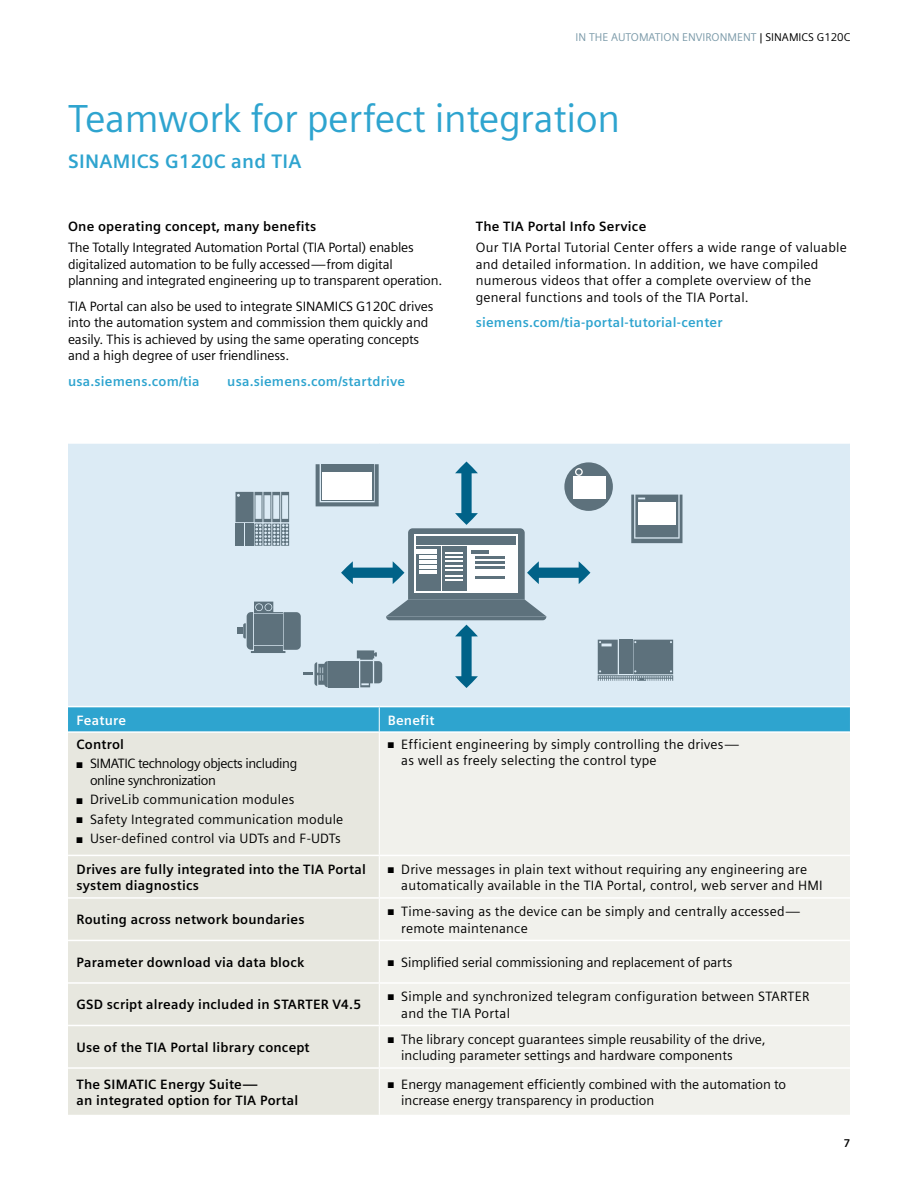
<style>
.page{position:relative;width:918px;height:1188px;background:#fff}
.page>*{position:absolute;margin:0;border:0;box-sizing:border-box;transform-origin:0 0}
.t1{font:39px "Siemens Sans";letter-spacing:-.01em;color:#2ea4cf}
.t2{font:700 19.5px "Siemens Sans";letter-spacing:.015em;color:#2ea4cf}
.t3{font:13.5px/16.5px "Siemens Sans";color:#000}
.t4{font:700 13.5px/16.5px "Siemens Sans";letter-spacing:.015em;color:#000}
.t5{font:700 13.5px "Siemens Sans";letter-spacing:.015em;color:#2ea4cf}
.t6{font:13.5px/16.5px "Siemens Sans";letter-spacing:-.03em;color:#000}
.t7{font:700 13.5px "Siemens Sans";letter-spacing:.015em;color:#fff}
.t8{font:11.25px "Siemens Sans";color:#7b9aa9}
.t9{font:700 11.25px "Siemens Sans";color:#000}
.s1{color:#000}
</style>
<div class="page">
<div style="left:68px;top:443px;width:782px;height:264px;background:#dcebf5"></div>
<div style="left:68px;top:733px;width:311px;height:382px;background:#e7e7df"></div>
<div style="left:380px;top:733px;width:470px;height:382px;background:#f1f1ec"></div>
<hr style="left:379px;top:706px;width:471px;height:1px;background:#fff">
<hr style="left:68px;top:442px;width:311px;height:2px;background:#fff">
<hr style="left:379px;top:442px;width:471px;height:2px;background:#fff">
<hr style="left:68px;top:706px;width:311px;height:1px;background:#fff">
<svg style="left:68px;top:707px;width:782px;height:25px;background:#36a7d0"></svg>
<hr style="left:68px;top:855px;width:311px;height:1px;background:#fff">
<hr style="left:379px;top:855px;width:471px;height:1px;background:#fff">
<hr style="left:68px;top:897px;width:311px;height:2px;background:#fff">
<hr style="left:379px;top:897px;width:471px;height:2px;background:#fff">
<hr style="left:68px;top:940px;width:311px;height:1px;background:#fff">
<hr style="left:379px;top:940px;width:471px;height:1px;background:#fff">
<hr style="left:68px;top:982px;width:311px;height:2px;background:#fff">
<hr style="left:379px;top:982px;width:471px;height:2px;background:#fff">
<hr style="left:68px;top:1025px;width:311px;height:1px;background:#fff">
<hr style="left:379px;top:1025px;width:471px;height:1px;background:#fff">
<hr style="left:68px;top:1067px;width:311px;height:2px;background:#fff">
<hr style="left:379px;top:1067px;width:471px;height:2px;background:#fff">
<div style="left:564px;top:462px;width:49px;height:49px;background:#5d717c;border-radius:50%"></div>
<div style="left:573px;top:477px;width:32px;height:22px;background:#fff"></div>
<svg style="left:631px;top:495px;width:51px;height:48px;background:#a0adb4"></svg>
<svg style="left:598px;top:640px;width:75px;height:41px;background:#6b7f8a"></svg>
<svg style="left:236px;top:462px;width:354px;height:226px"></svg>
<p class="t8" style="left:576px;top:31px;width:276px">IN THE AUTOMATION ENVIRONMENT <span class="s1">| SINAMICS G120C</span></p>
<h1 class="t1" style="left:68px;top:97px;width:554px">Teamwork for perfect integration</h1>
<h2 class="t2" style="left:68px;top:150px;width:235px">SINAMICS G120C and TIA</h2>
<p class="t4" style="left:68px;top:219px;width:250px">One operating concept, many benefits</p>
<p class="t3" style="left:68px;top:240px;width:376px">The Totally Integrated Automation Portal (TIA Portal) enables digitalized automation to be fully accessed—from digital planning and integrated engineering up to transparent operation.</p>
<p class="t3" style="left:68px;top:298px;width:367px">TIA Portal can also be used to integrate SINAMICS G120C drives into the automation system and commission them quickly and easily. This is achieved by using the same operating concepts and a high degree of user friendliness.</p>
<p class="t5" style="left:68px;top:374px;width:133px">usa.siemens.com/tia</p>
<p class="t5" style="left:227px;top:374px;width:179px">usa.siemens.com/startdrive</p>
<p class="t4" style="left:476px;top:219px;width:172px">The TIA Portal Info Service</p>
<p class="t3" style="left:476px;top:240px;width:373px">Our TIA Portal Tutorial Center offers a wide range of valuable and detailed information. In addition, we have compiled numerous videos that offer a complete overview of the general functions and tools of the TIA Portal.</p>
<p class="t5" style="left:476px;top:315px;width:248px">siemens.com/tia-portal-tutorial-center</p>
<p class="t7" style="left:77px;top:712px;width:51px">Feature</p>
<p class="t7" style="left:388px;top:712px;width:48px">Benefit</p>
<p class="t4" style="left:77px;top:736px;width:49px">Control</p>
<p class="t6" style="left:90px;top:756px;width:209px;text-indent:-14px">■ SIMATIC technology objects including online synchronization</p>
<p class="t3" style="left:77px;top:792px;width:219px">■ DriveLib communication modules</p>
<p class="t3" style="left:77px;top:811px;width:268px">■ Safety Integrated communication module</p>
<p class="t3" style="left:77px;top:831px;width:266px">■ User-defined control via UDTs and F-UDTs</p>
<p class="t3" style="left:401px;top:736px;width:339px;text-indent:-14px">■ Efficient engineering by simply controlling the drives— as well as freely selecting the control type</p>
<p class="t4" style="left:77px;top:861px;width:291px">Drives are fully integrated into the TIA Portal system diagnostics</p>
<p class="t3" style="left:401px;top:861px;width:423px;text-indent:-14px">■ Drive messages in plain text without requiring any engineering are automatically available in the TIA Portal, control, web server and HMI</p>
<p class="t4" style="left:77px;top:912px;width:230px">Routing across network boundaries</p>
<p class="t3" style="left:401px;top:903px;width:400px;text-indent:-14px">■ Time-saving as the device can be simply and centrally accessed— remote maintenance</p>
<p class="t4" style="left:77px;top:954px;width:229px">Parameter download via data block</p>
<p class="t3" style="left:388px;top:954px;width:346px">■ Simplified serial commissioning and replacement of parts</p>
<p class="t4" style="left:77px;top:997px;width:286px">GSD script already included in STARTER V4.5</p>
<p class="t3" style="left:401px;top:988px;width:410px;text-indent:-14px">■ Simple and synchronized telegram configuration between STARTER and the TIA Portal</p>
<p class="t4" style="left:77px;top:1039px;width:235px">Use of the TIA Portal library concept</p>
<p class="t3" style="left:401px;top:1031px;width:366px;text-indent:-14px">■ The library concept guarantees simple reusability of the drive, including parameter settings and hardware components</p>
<p class="t4" style="left:77px;top:1076px;width:223px">The SIMATIC Energy Suite—<br>an integrated option for TIA Portal</p>
<p class="t3" style="left:401px;top:1076px;width:386px;text-indent:-14px">■ Energy management efficiently combined with the automation to increase energy transparency in production</p>
<p class="t9" style="left:844px;top:1137px;width:8px">7</p>
</div>
